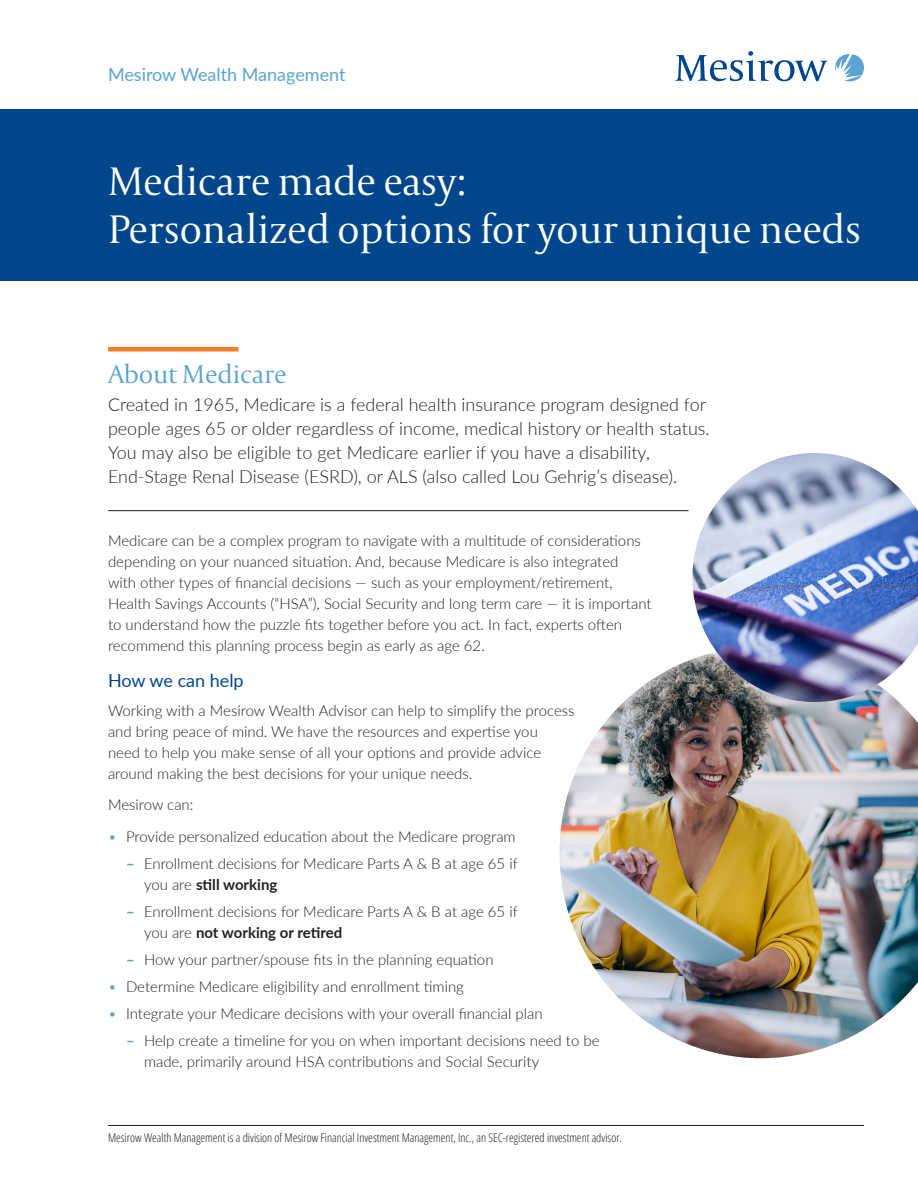
<style>
.page{position:relative;width:918px;height:1188px;background:#fff}
.page>*{position:absolute;margin:0;border:0;box-sizing:border-box;transform-origin:0 0}
._1___Interior_page_title_B_KO{font:300 42px/48px "Capitolium 2";letter-spacing:-.01em;color:#fff}
._1__Subtitle_rule{font:300 27px "Capitolium 2";letter-spacing:-.01em;color:#5aa3d2}
._1_Intro_Paragraph_rule{font:300 18px/24px "Lato";color:#231f20}
.t1{font:18px "Lato";color:#5aa3d2}
._3_Subhead_L1{font:18px "Lato";color:#00468b}
._3_Body{font:300 15px/21px "Lato";color:#231f20}
._9_Footnote_with_rule{font:300 condensed 12px "Open Sans";color:#231f20}
.s1{color:#5aa3d2}
.s2{font-weight:700;color:#5aa3d2}
.s3{font-weight:700}
</style>
<div class="page">
<svg style="left:835px;top:54px;width:29px;height:27px"></svg>
<svg style="left:675px;top:51px;width:153px;height:30px"></svg>
<div style="left:0;top:110px;width:918px;height:171px;background:#00468b"></div>
<hr style="left:108px;top:347px;width:130px;height:4px;background:#f57e29">
<hr style="left:108px;top:510px;width:580px;height:1px;background:#231f20">
<img style="left:560px;top:659px;width:358px;height:399px">
<hr style="left:108px;top:1125px;width:756px;height:1px;background:#231f20">
<img style="left:692px;top:453px;width:226px;height:249px">
<p class="t1" style="left:108px;top:62px;width:239px">Mesirow Wealth Management</p>
<p class="_1___Interior_page_title_B_KO" style="left:108px;top:156px;width:755px">Medicare made easy:<br>Personalized options for your unique needs</p>
<p class="_1__Subtitle_rule" style="left:108px;top:356px;width:180px">About Medicare</p>
<p class="_1_Intro_Paragraph_rule" style="left:108px;top:392px;width:603px">Created in 1965, Medicare is a federal health insurance program designed for people ages 65 or older regardless of income, medical history or health status.<br>You may also be eligible to get Medicare earlier if you have a disability, End-Stage Renal Disease (ESRD), or ALS (also called Lou Gehrig’s disease).</p>
<p class="_3_Body" style="left:108px;top:530px;width:545px">Medicare can be a complex program to navigate with a multitude of considerations depending on your nuanced situation. And, because Medicare is also integrated<br>with other types of financial decisions — such as your employment/retirement, Health Savings Accounts (“HSA”), Social Security and long term care — it is important to understand how the puzzle fits together before you act. In fact, experts often recommend this planning process begin as early as age 62.</p>
<p class="_3_Subhead_L1" style="left:108px;top:668px;width:137px">How we can help</p>
<p class="_3_Body" style="left:108px;top:700px;width:468px">Working with a Mesirow Wealth Advisor can help to simplify the process and bring peace of mind. We have the resources and expertise you<br>need to help you make sense of all your options and provide advice around making the best decisions for your unique needs.</p>
<p class="_3_Body" style="left:108px;top:794px;width:87px">Mesirow can:</p>
<p class="_3_Body" style="left:108px;top:826px;width:409px"><span class="s1">•</span> Provide personalized education about the Medicare program</p>
<p class="_3_Body" style="left:144px;top:853px;width:375px;text-indent:-18px"><span class="s2">–</span> Enrollment decisions for Medicare Parts A &amp; B at age 65 if you are <span class="s3">still working</span></p>
<p class="_3_Body" style="left:144px;top:901px;width:375px;text-indent:-18px"><span class="s2">–</span> Enrollment decisions for Medicare Parts A &amp; B at age 65 if you are <span class="s3">not working or retired</span></p>
<p class="_3_Body" style="left:126px;top:949px;width:369px"><span class="s2">–</span> How your partner/spouse fits in the planning equation</p>
<p class="_3_Body" style="left:108px;top:976px;width:357px"><span class="s1">•</span> Determine Medicare eligibility and enrollment timing</p>
<p class="_3_Body" style="left:108px;top:1003px;width:436px"><span class="s1">•</span> Integrate your Medicare decisions with your overall financial plan</p>
<p class="_3_Body" style="left:144px;top:1030px;width:457px;text-indent:-18px"><span class="s2">–</span> Help create a timeline for you on when important decisions need to be made, primarily around HSA contributions and Social Security</p>
<p class="_9_Footnote_with_rule" style="left:108px;top:1130px;width:516px">Mesirow Wealth Management is a division of Mesirow Financial Investment Management, Inc., an SEC-registered investment advisor.</p>
</div>
